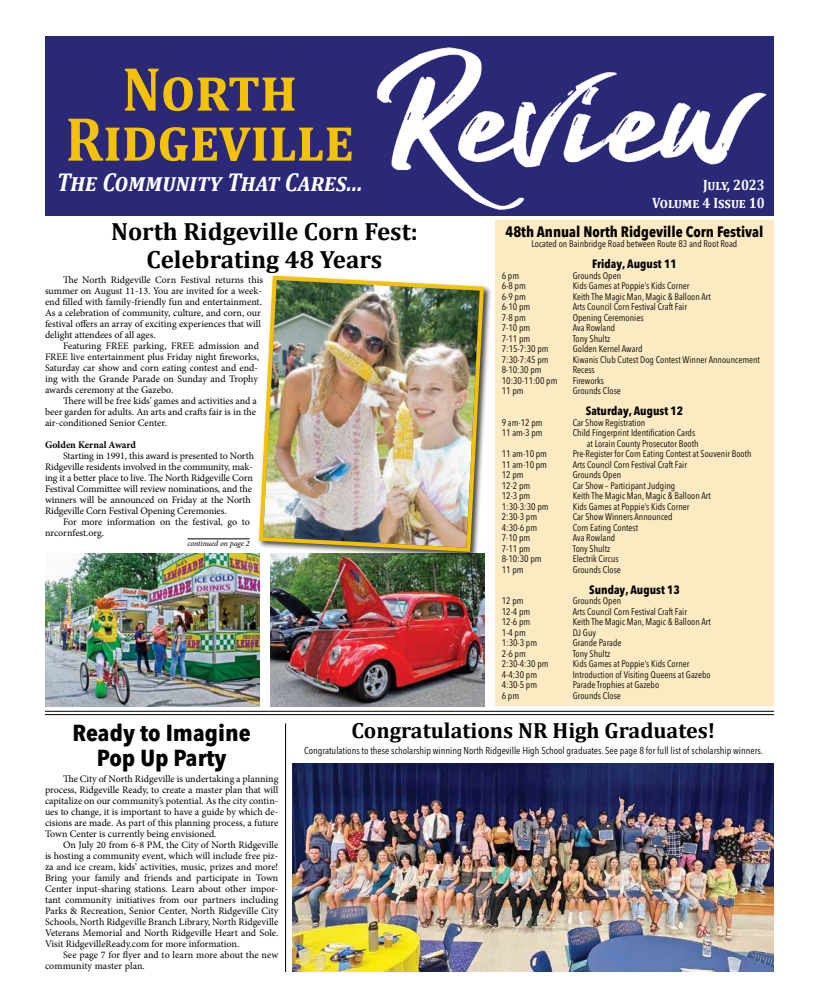
<style>
.page{position:relative;width:819px;height:1008px;background:#fff}
.page>*{position:absolute;margin:0;border:0;box-sizing:border-box;transform-origin:0 0}
.t1{font:700 63px/50px "Cambria";color:#f3c108;text-align:center;scale:.9 1}
.t2{font:italic 700 26px "Cambria";color:#fff;scale:.9 1}
.t3{font:700 25px/28px "Cambria";color:#000;text-align:center}
.t4{font:700 condensed 23px/25px "Avenir Next LT Pro";color:#000;text-align:center;scale:1.1 1}
.t5{font:700 22px "Cambria";color:#000}
.t6{font:700 condensed 15px "Avenir Next LT Pro";color:#000}
.t7{font:700 15px/18px "Cambria";color:#fff;text-align:right;scale:.9 1}
.t8{font:700 condensed 12px "Avenir Next LT Pro";color:#000}
.t9{font:10px/11px "Minion Pro";letter-spacing:-.005em;color:#000}
.t10{font:condensed 10px "Avenir Next LT Pro";color:#000}
.t11{font:700 10px "Minion Pro";color:#000}
.t12{font:condensed 9.5px/10.5px "Avenir Next LT Pro";color:#000}
.t13{font:italic 8px "Minion Pro";letter-spacing:-.01em;color:#000}
</style>
<div class="page">
<img style="left:45px;top:553px;width:214px;height:153px">
<img style="left:270px;top:560px;width:214px;height:146px">
<hr style="left:187px;top:538px;width:63px;height:1px;background:#000">
<div style="left:45px;top:36px;width:729px;height:180px;background:#2a2877"></div>
<img style="left:377px;top:47px;width:390px;height:163px">
<div style="left:257px;top:274px;width:235px;height:286px;background:#000;opacity:.75"></div>
<img style="left:257px;top:274px;width:229px;height:280px">
<div style="left:495px;top:220px;width:279px;height:486px;background:#fceac3"></div>
<hr style="left:45px;top:711px;width:729px;height:1px;background:#000">
<hr style="left:45px;top:714px;width:729px;height:1px;background:#000">
<hr style="left:285px;top:723px;width:1px;height:249px;background:#000">
<img style="left:293px;top:763px;width:481px;height:209px">
<h1 class="t1" style="left:66px;top:62px;width:322px">North<br>Ridgeville</h1>
<h2 class="t2" style="left:57px;top:163px;width:342px">The Communit y That Cares...</h2>
<h3 class="t7" style="left:652px;top:175px;width:127px">July, 2023<br>Volume 4 Issue 10</h3>
<h3 class="t3" style="left:111px;top:216px;width:308px">North Ridgeville Corn Fest:<br>Celebrating 48 Years</h3>
<p class="t9" style="left:45px;top:275px;width:220px;text-indent:18px">The North Ridgeville Corn Festival returns this summer on August 11-13. You are invited for a week&shy;end filled with family-friendly fun and entertainment.<br>As a celebration of community, culture, and corn, our festival offers an array of exciting experiences that will delight attendees of all ages.</p>
<p class="t9" style="left:45px;top:341px;width:216px;text-align:justify;text-indent:18px">Featuring FREE parking, FREE admission and FREE live entertainment plus Friday night fireworks, Saturday car show and corn eating contest and end&shy;ing with the Grande Parade on Sunday and Trophy awards ceremony at the Gazebo.</p>
<p class="t9" style="left:45px;top:396px;width:213px;text-align:justify;text-indent:18px">There will be free kids’ games and activities and a beer garden for adults. An arts and crafts fair is in the air-conditioned Senior Center.</p>
<p class="t11" style="left:45px;top:438px;width:92px">Golden Kernal Award</p>
<p class="t9" style="left:45px;top:451px;width:211px;text-indent:18px">Starting in 1991, this award is presented to North Ridgeville residents involved in the community, mak&shy;ing it a better place to live. The North Ridgeville Corn Festival Committee will review nominations, and the winners will be announced on Friday at the North Ridgeville Corn Festival Opening Ceremonies.</p>
<p class="t9" style="left:45px;top:517px;width:207px;text-indent:18px">For more information on the festival, go to nrcornfest.org.</p>
<p class="t13" style="left:187px;top:538px;width:64px">continued on page 2</p>
<h3 class="t6" style="left:506px;top:222px;width:259px">48th Annual North Ridgeville Corn Festival</h3>
<p class="t12" style="left:532px;top:239px;width:207px">Located on Bainbridge Road between Route 83 and Root Road</p>
<p class="t8" style="left:592px;top:257px;width:86px">Friday, August 11</p>
<p class="t12" style="left:502px;top:270px;width:19px">6 pm</p>
<p class="t12" style="left:573px;top:270px;width:50px">Grounds Open</p>
<p class="t12" style="left:502px;top:281px;width:26px">6-8 pm</p>
<p class="t12" style="left:573px;top:281px;width:118px">Kids Games at Poppie’s Kids Corner</p>
<p class="t12" style="left:502px;top:291px;width:26px">6-9 pm</p>
<p class="t12" style="left:573px;top:291px;width:140px">Keith The Magic Man, Magic &amp; Balloon Art</p>
<p class="t12" style="left:502px;top:302px;width:30px">6-10 pm</p>
<p class="t12" style="left:573px;top:302px;width:116px">Arts Council Corn Festival Craft Fair</p>
<p class="t12" style="left:502px;top:312px;width:26px">7-8 pm</p>
<p class="t12" style="left:573px;top:312px;width:72px">Opening Ceremonies</p>
<p class="t12" style="left:502px;top:323px;width:30px">7-10 pm</p>
<p class="t12" style="left:573px;top:323px;width:44px">Ava Rowland</p>
<p class="t12" style="left:502px;top:333px;width:30px">7-11 pm</p>
<p class="t12" style="left:573px;top:333px;width:39px">Tony Shultz</p>
<p class="t12" style="left:502px;top:344px;width:48px">7:15-7:30 pm</p>
<p class="t12" style="left:573px;top:344px;width:71px">Golden Kernel Award</p>
<p class="t12" style="left:502px;top:354px;width:48px">7:30-7:45 pm</p>
<p class="t12" style="left:573px;top:354px;width:189px">Kiwanis Club Cutest Dog Contest Winner Announcement</p>
<p class="t12" style="left:502px;top:365px;width:41px">8-10:30 pm</p>
<p class="t12" style="left:573px;top:365px;width:24px">Recess</p>
<p class="t12" style="left:502px;top:375px;width:57px">10:30-11:00 pm</p>
<p class="t12" style="left:573px;top:375px;width:33px">Fireworks</p>
<p class="t12" style="left:502px;top:386px;width:23px">11 pm</p>
<p class="t12" style="left:573px;top:386px;width:50px">Grounds Close</p>
<p class="t8" style="left:586px;top:404px;width:99px">Saturday, August 12</p>
<p class="t12" style="left:502px;top:417px;width:42px">9 am-12 pm</p>
<p class="t12" style="left:573px;top:417px;width:74px">Car Show Registration</p>
<p class="t12" style="left:502px;top:428px;width:42px">11 am-3 pm</p>
<p class="t12" style="left:587px;top:428px;width:113px;text-indent:-14px">Child Fingerprint Identification Cards at Lorain County Prosecutor Booth</p>
<p class="t12" style="left:502px;top:449px;width:47px">11 am-10 pm</p>
<p class="t12" style="left:573px;top:449px;width:180px">Pre-Register for Corn Eating Contest at Souvenir Booth</p>
<p class="t12" style="left:502px;top:459px;width:47px">11 am-10 pm</p>
<p class="t12" style="left:573px;top:459px;width:116px">Arts Council Corn Festival Craft Fair</p>
<p class="t12" style="left:502px;top:470px;width:23px">12 pm</p>
<p class="t12" style="left:573px;top:470px;width:50px">Grounds Open</p>
<p class="t12" style="left:502px;top:480px;width:30px">12-2 pm</p>
<p class="t12" style="left:573px;top:480px;width:104px">Car Show – Participant Judging</p>
<p class="t12" style="left:502px;top:491px;width:30px">12-3 pm</p>
<p class="t12" style="left:573px;top:491px;width:140px">Keith The Magic Man, Magic &amp; Balloon Art</p>
<p class="t12" style="left:502px;top:501px;width:48px">1:30-3:30 pm</p>
<p class="t12" style="left:573px;top:501px;width:118px">Kids Games at Poppie’s Kids Corner</p>
<p class="t12" style="left:502px;top:512px;width:37px">2:30-3 pm</p>
<p class="t12" style="left:573px;top:512px;width:101px">Car Show Winners Announced</p>
<p class="t12" style="left:502px;top:522px;width:37px">4:30-6 pm</p>
<p class="t12" style="left:573px;top:522px;width:67px">Corn Eating Contest</p>
<p class="t12" style="left:502px;top:533px;width:30px">7-10 pm</p>
<p class="t12" style="left:573px;top:533px;width:44px">Ava Rowland</p>
<p class="t12" style="left:502px;top:543px;width:30px">7-11 pm</p>
<p class="t12" style="left:573px;top:543px;width:39px">Tony Shultz</p>
<p class="t12" style="left:502px;top:554px;width:41px">8-10:30 pm</p>
<p class="t12" style="left:573px;top:554px;width:47px">Electrik Circus</p>
<p class="t12" style="left:502px;top:564px;width:23px">11 pm</p>
<p class="t12" style="left:573px;top:564px;width:50px">Grounds Close</p>
<p class="t8" style="left:589px;top:582px;width:92px">Sunday, August 13</p>
<p class="t12" style="left:502px;top:596px;width:23px">12 pm</p>
<p class="t12" style="left:573px;top:596px;width:50px">Grounds Open</p>
<p class="t12" style="left:502px;top:606px;width:30px">12-4 pm</p>
<p class="t12" style="left:573px;top:606px;width:116px">Arts Council Corn Festival Craft Fair</p>
<p class="t12" style="left:502px;top:617px;width:30px">12-6 pm</p>
<p class="t12" style="left:573px;top:617px;width:140px">Keith The Magic Man, Magic &amp; Balloon Art</p>
<p class="t12" style="left:502px;top:627px;width:26px">1-4 pm</p>
<p class="t12" style="left:573px;top:627px;width:25px">DJ Guy</p>
<p class="t12" style="left:502px;top:638px;width:37px">1:30-3 pm</p>
<p class="t12" style="left:573px;top:638px;width:50px">Grande Parade</p>
<p class="t12" style="left:502px;top:648px;width:26px">2-6 pm</p>
<p class="t12" style="left:573px;top:648px;width:39px">Tony Shultz</p>
<p class="t12" style="left:502px;top:659px;width:48px">2:30-4:30 pm</p>
<p class="t12" style="left:573px;top:659px;width:118px">Kids Games at Poppie’s Kids Corner</p>
<p class="t12" style="left:502px;top:669px;width:37px">4-4:30 pm</p>
<p class="t12" style="left:573px;top:669px;width:139px">Introduction of Visiting Queens at Gazebo</p>
<p class="t12" style="left:502px;top:680px;width:37px">4:30-5 pm</p>
<p class="t12" style="left:573px;top:680px;width:88px">Parade Trophies at Gazebo</p>
<p class="t12" style="left:502px;top:690px;width:19px">6 pm</p>
<p class="t12" style="left:573px;top:690px;width:50px">Grounds Close</p>
<h3 class="t4" style="left:73px;top:720px;width:164px">Ready to Imagine<br>Pop Up Party</h3>
<p class="t9" style="left:45px;top:773px;width:235px;text-align:justify;text-indent:18px">The City of North Ridgeville is undertaking a planning process, Ridgeville Ready, to create a master plan that will capitalize on our community’s potential. As the city contin&shy;ues to change, it is important to have a guide by which de&shy;cisions are made. As part of this planning process, a future Town Center is currently being envisioned.</p>
<p class="t9" style="left:45px;top:839px;width:235px;text-align:justify;text-indent:18px">On July 20 from 6-8 PM, the City of North Ridgeville is hosting a community event, which will include free piz&shy;za and ice cream, kids’ activities, music, prizes and more!<br>Bring your family and friends and participate in Town Center input-sharing stations. Learn about other impor&shy;tant community initiatives from our partners including Parks &amp; Recreation, Senior Center, North Ridgeville City Schools, North Ridgeville Branch Library, North Ridgeville Veterans Memorial and North Ridgeville Heart and Sole.<br>Visit RidgevilleReady.com for more information.</p>
<p class="t9" style="left:45px;top:949px;width:235px;text-indent:18px">See page 7 for flyer and to learn more about the new community master plan.</p>
<h3 class="t5" style="left:352px;top:715px;width:365px">Congratulations NR High Graduates!</h3>
<p class="t10" style="left:304px;top:745px;width:461px">Congratulations to these scholarship winning North Ridgeville High School graduates. See page 8 for full list of scholarship winners.</p>
</div>
